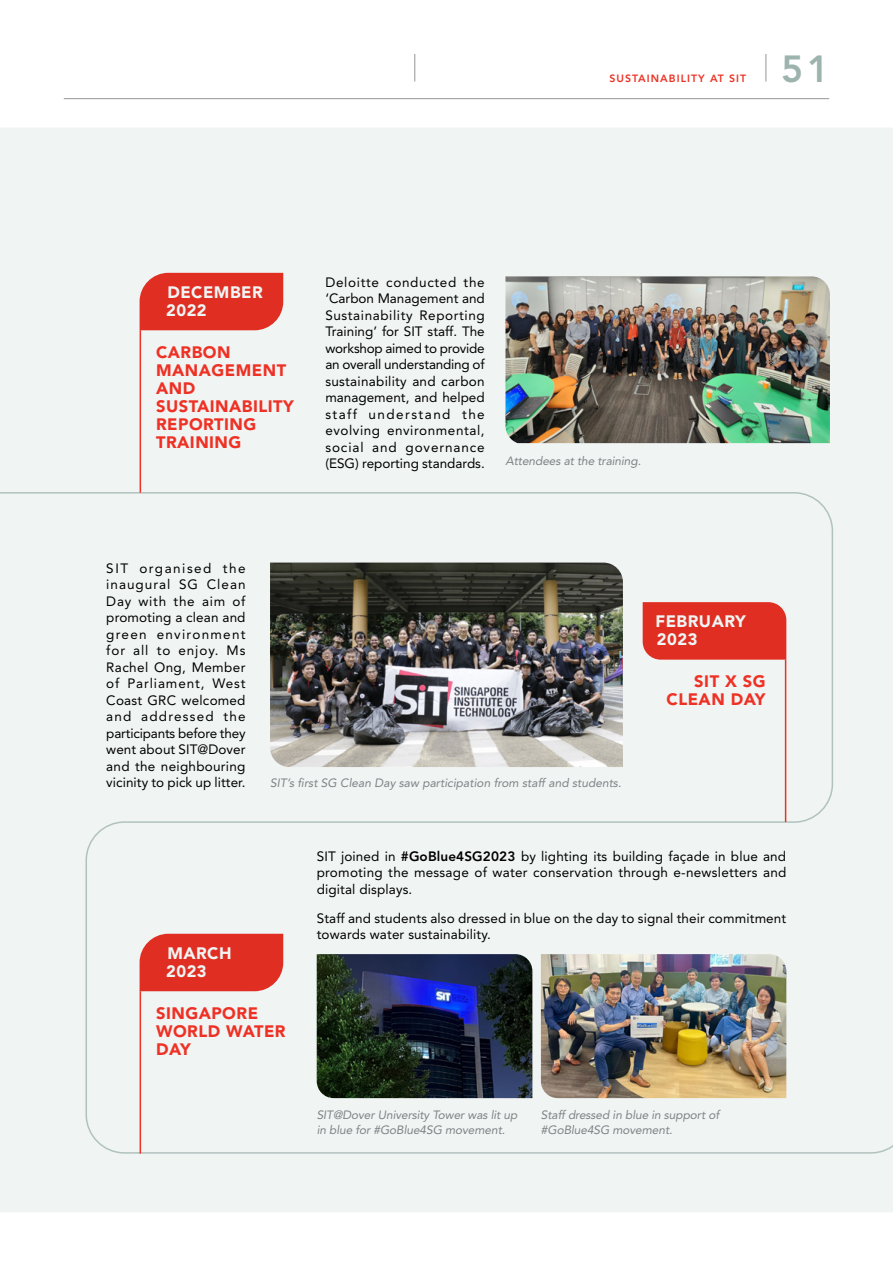
<style>
.page{position:relative;width:893px;height:1263px;background:#fff}
.page>*{position:absolute;margin:0;border:0;box-sizing:border-box;transform-origin:0 0}
.t1{font:800 37.5px "Avenir LT Std";color:#9db3ae}
.t2{font:900 16.5px/18px "Avenir LT Std";letter-spacing:.03em;color:#ee3124}
.t3{font:900 16.5px/18px "Avenir LT Std";letter-spacing:.03em;color:#fff}
.t4{font:13.5px/16.5px "Avenir LT Std";letter-spacing:.01em;color:#000;text-align:justify}
.t5{font:italic 12px/15px "Avenir LT Std";letter-spacing:-.01em;color:#808285}
.t6{font:800 10.5px "Avenir LT Std";letter-spacing:.1em;color:#ee3124}
.s1{font-weight:800}
</style>
<div class="page">
<div style="left:0;top:128px;width:893px;height:1084px;background:#f0f4f3"></div>
<div style="left:0;top:161px;width:893px;height:993px;background:#f0f4f3"></div>
<img style="left:505px;top:276px;width:325px;height:167px">
<img style="left:317px;top:954px;width:215px;height:144px">
<img style="left:541px;top:954px;width:245px;height:144px">
<img style="left:270px;top:563px;width:353px;height:204px">
<hr style="left:140px;top:330px;width:1px;height:163px;background:#ee3124">
<hr style="left:140px;top:991px;width:1px;height:162px;background:#ee3124">
<div style="left:140px;top:273px;width:143px;height:57px;background:#e02e22"></div>
<div style="left:140px;top:934px;width:143px;height:57px;background:#e02e22"></div>
<hr style="left:785px;top:660px;width:1px;height:162px;background:#ee3124">
<div style="left:643px;top:602px;width:143px;height:58px;background:#e02e22"></div>
<svg style="left:414px;top:54px;width:1px;height:27px"></svg>
<svg style="left:766px;top:54px;width:1px;height:27px"></svg>
<hr style="left:64px;top:98px;width:765px;height:1px;background:#939598">
<p class="t6" style="left:609px;top:72px;width:138px">SUSTAINABILITY AT SIT</p>
<h1 class="t1" style="left:781px;top:46px;width:50px">51</h1>
<p class="t3" style="left:166px;top:283px;width:98px">DECEMBER<br>2022</p>
<p class="t2" style="left:156px;top:343px;width:139px">CARBON<br>MANAGEMENT<br>AND<br>SUSTAINABILITY<br>REPORTING<br>TRAINING</p>
<p class="t4" style="left:325px;top:274px;width:161px">Deloitte conducted the ‘Carbon Management and Sustainability Reporting Training’ for SIT staff. The workshop aimed to provide an overall understanding of sustainability and carbon management, and helped staff understand the evolving environmental, social and governance (ESG) reporting standards.</p>
<p class="t5" style="left:505px;top:454px;width:137px">Attendees at the training.</p>
<p class="t4" style="left:106px;top:560px;width:141px">SIT organised the inaugural SG Clean Day with the aim of promoting a clean and green environment for all to enjoy. Ms Rachel Ong, Member of Parliament, West Coast GRC welcomed and addressed the participants before they went about SIT@Dover and the neighbouring vicinity to pick up litter.</p>
<p class="t5" style="left:270px;top:776px;width:353px">SIT’s first SG Clean Day saw participation from staff and students.</p>
<p class="t3" style="left:655px;top:613px;width:92px">FEBRUARY<br>2023</p>
<p class="t2" style="left:667px;top:672px;width:101px;text-align:right">SIT X SG<br>CLEAN DAY</p>
<p class="t3" style="left:166px;top:944px;width:67px">MARCH<br>2023</p>
<p class="t2" style="left:156px;top:1004px;width:131px">SINGAPORE<br>WORLD WATER<br>DAY</p>
<p class="t4" style="left:317px;top:848px;width:471px">SIT joined in <span class="s1">#GoBlue4SG2023</span> by lighting its building façade in blue and promoting the message of water conservation through e-newsletters and digital displays.</p>
<p class="t4" style="left:317px;top:910px;width:471px">Staff and students also dressed in blue on the day to signal their commitment towards water sustainability.</p>
<p class="t5" style="left:317px;top:1108px;width:202px">SIT@Dover University Tower was lit up in blue for #GoBlue4SG movement.</p>
<p class="t5" style="left:541px;top:1108px;width:180px">Staff dressed in blue in support of #GoBlue4SG movement.</p>
</div>
